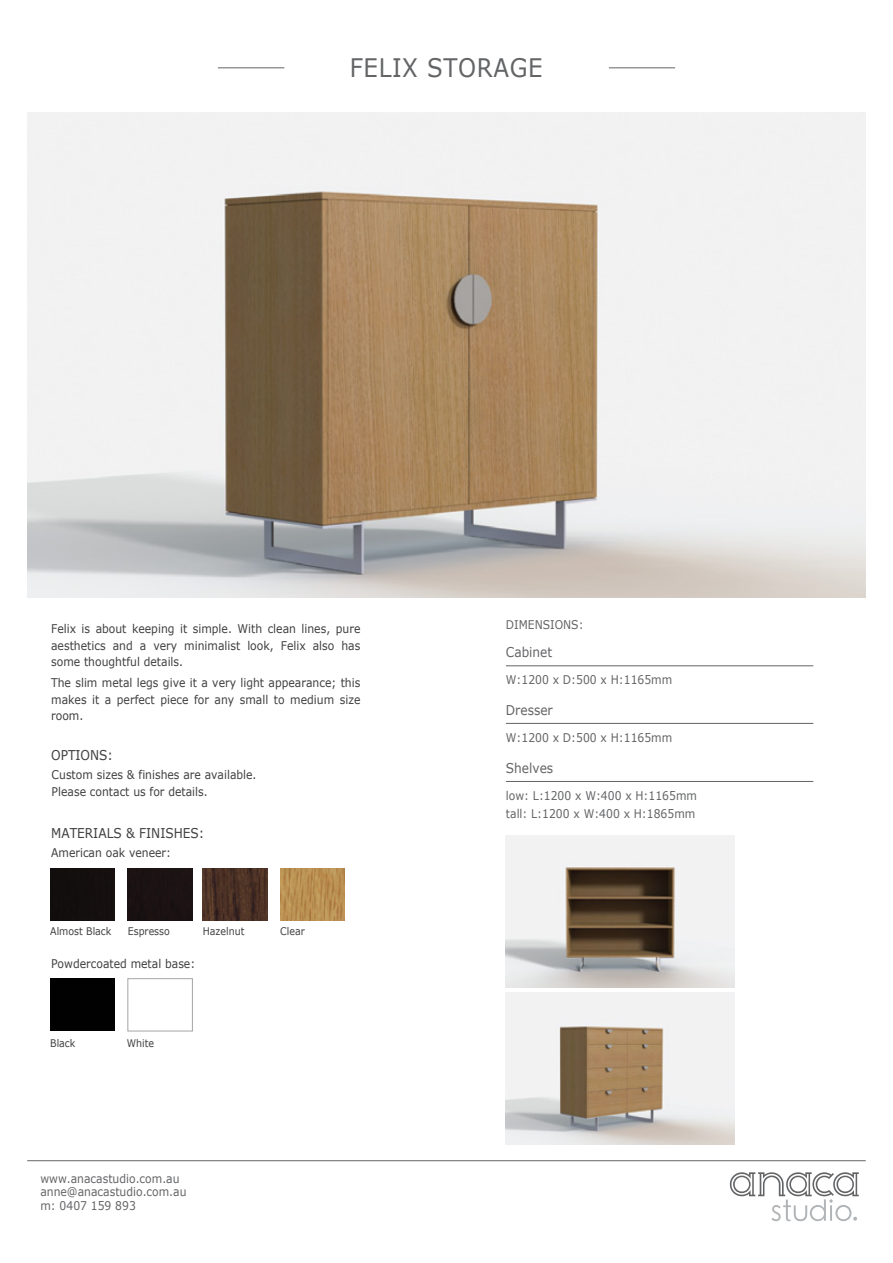
<style>
.page{position:relative;width:893px;height:1263px;background:#fff}
.page>*{position:absolute;margin:0;border:0;box-sizing:border-box;transform-origin:0 0}
.t1{font:25.5px "Verdana";letter-spacing:.025em;color:#636466;scale:.9 1}
.t2{font:13.5px "Verdana";color:#404040;scale:.9 1}
.t3{font:13.5px "Verdana";color:#636466;scale:.9 1}
.t4{font:12px/16.5px "Verdana";color:#404040;text-align:justify;scale:.9 1}
.t5{font:12px/13.5px "Verdana";color:#636466;scale:.9 1}
.t6{font:10.5px "Verdana";color:#404040;scale:.9 1}
</style>
<div class="page">
<svg style="left:730px;top:1172px;width:129px;height:49px"></svg>
<img style="left:27px;top:113px;width:838px;height:484px">
<hr style="left:506px;top:665px;width:307px;height:1px;background:#636466">
<hr style="left:506px;top:781px;width:307px;height:1px;background:#636466">
<img style="left:506px;top:992px;width:229px;height:153px">
<img style="left:506px;top:835px;width:229px;height:153px">
<hr style="left:609px;top:67px;width:66px;height:1px;background:#636466">
<hr style="left:218px;top:67px;width:66px;height:1px;background:#636466">
<img style="left:280px;top:868px;width:65px;height:52px">
<div style="left:50px;top:868px;width:65px;height:52px;background:#140e0e"></div>
<img style="left:203px;top:868px;width:64px;height:52px">
<div style="left:128px;top:868px;width:64px;height:52px;background:#1b1213"></div>
<div style="left:50px;top:979px;width:65px;height:52px;background:#010101"></div>
<div style="left:127px;top:978px;width:66px;height:53px;border:1px solid #a5a5a5"></div>
<hr style="left:506px;top:723px;width:307px;height:1px;background:#636466">
<h1 class="t1" style="left:350px;top:50px;width:216px">FELIX STORAGE</h1>
<p class="t4" style="left:51px;top:620px;width:345px">Felix is about keeping it simple. With clean lines, pure aesthetics and a very minimalist look, Felix also has some thoughtful details.</p>
<p class="t4" style="left:51px;top:674px;width:345px">The slim metal legs give it a very light appearance; this makes it a perfect piece for any small to medium size room.</p>
<p class="t2" style="left:51px;top:745px;width:70px">OPTIONS:</p>
<p class="t4" style="left:52px;top:767px;width:229px">Custom sizes &amp; finishes are available.<br>Please contact us for details.</p>
<p class="t2" style="left:51px;top:823px;width:172px">MATERIALS &amp; FINISHES:</p>
<p class="t4" style="left:51px;top:844px;width:135px">American oak veneer:</p>
<p class="t6" style="left:50px;top:924px;width:70px">Almost Black</p>
<p class="t6" style="left:128px;top:924px;width:48px">Espresso</p>
<p class="t6" style="left:203px;top:924px;width:48px">Hazelnut</p>
<p class="t4" style="left:51px;top:955px;width:162px">Powdercoated metal base:</p>
<p class="t6" style="left:50px;top:1036px;width:30px">Black</p>
<p class="t6" style="left:127px;top:1036px;width:32px">White</p>
<p class="t6" style="left:280px;top:924px;width:29px">Clear</p>
<p class="t5" style="left:40px;top:1171px;width:164px">www.anacastudio.com.au anne@anacastudio.com.au m: 0407 159 893</p>
<p class="t5" style="left:506px;top:617px;width:88px">DIMENSIONS:</p>
<p class="t3" style="left:506px;top:643px;width:53px">Cabinet</p>
<p class="t5" style="left:506px;top:673px;width:186px">W:1200 x D:500 x H:1165mm</p>
<p class="t3" style="left:506px;top:700px;width:54px">Dresser</p>
<p class="t5" style="left:506px;top:730px;width:186px">W:1200 x D:500 x H:1165mm</p>
<p class="t3" style="left:506px;top:758px;width:54px">Shelves</p>
<p class="t5" style="left:506px;top:786px;width:214px;line-height:18px">low: L:1200 x W:400 x H:1165mm tall: L:1200 x W:400 x H:1865mm</p>
</div>
